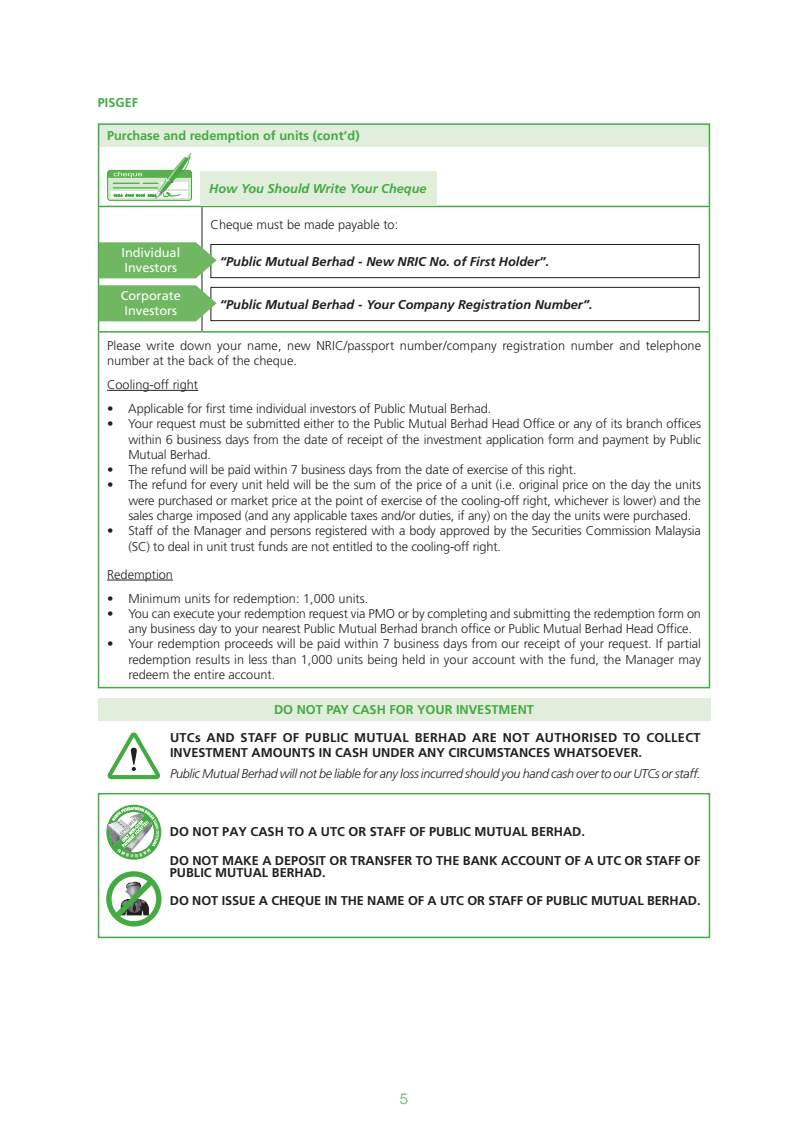
<style>
.page{position:relative;width:808px;height:1136px;background:#fff}
.page>*{position:absolute;margin:0;border:0;box-sizing:border-box;transform-origin:0 0}
.t1{font:300 15px "Helvetica Neue";color:#44aa42}
.t2{font:300 12.75px/15.3px "Frutiger";letter-spacing:-.01em;color:#231f20;text-align:justify}
.t3{font:700 12.75px/15.8px "Frutiger";color:#231f20}
.t4{font:300 12.75px/15.3px "Frutiger";letter-spacing:.01em;color:#231f20}
.t5{font:italic 700 12.75px "Frutiger";color:#231f20}
.t6{font:italic 300 12.75px "Frutiger";letter-spacing:-.025em;color:#231f20}
.t7{font:700 12.75px "Frutiger";color:#44aa42}
.t8{font:12.75px/15.3px "Frutiger";color:#fff}
.t9{font:italic 700 12.75px "Frutiger";color:#44aa42}
</style>
<div class="page">
<div style="left:99px;top:124px;width:610px;height:23px;background:#e0eedb"></div>
<svg style="left:98px;top:125px;width:1px;height:22px"></svg>
<svg style="left:709px;top:125px;width:1px;height:22px"></svg>
<hr style="left:98px;top:123px;width:104px;height:2px;background:#44aa42">
<hr style="left:202px;top:123px;width:508px;height:2px;background:#44aa42">
<hr style="left:98px;top:332px;width:1px;height:354px;background:#44aa42">
<hr style="left:98px;top:686px;width:104px;height:2px;background:#44aa42">
<hr style="left:202px;top:686px;width:508px;height:2px;background:#44aa42">
<hr style="left:709px;top:332px;width:1px;height:354px;background:#44aa42">
<hr style="left:98px;top:147px;width:1px;height:59px;background:#44aa42">
<hr style="left:709px;top:147px;width:1px;height:59px;background:#44aa42">
<hr style="left:98px;top:207px;width:1px;height:124px;background:#44aa42">
<hr style="left:98px;top:206px;width:104px;height:1px;background:#44aa42">
<hr style="left:98px;top:331px;width:104px;height:1px;background:#44aa42">
<hr style="left:202px;top:206px;width:508px;height:1px;background:#44aa42">
<hr style="left:709px;top:207px;width:1px;height:124px;background:#44aa42">
<hr style="left:202px;top:331px;width:508px;height:1px;background:#44aa42">
<hr style="left:202px;top:207px;width:1px;height:124px;background:#231f20">
<div style="left:201px;top:172px;width:236px;height:34px;background:#e0eedb"></div>
<div style="left:210px;top:244px;width:489px;height:34px;border:1px solid #231f20"></div>
<div style="left:210px;top:287px;width:489px;height:34px;border:1px solid #231f20"></div>
<hr style="left:107px;top:390px;width:91px;height:1px;background:#231f20">
<hr style="left:107px;top:579px;width:66px;height:1px;background:#231f20">
<svg style="left:99px;top:242px;width:118px;height:36px;background:#7abb6d"></svg>
<svg style="left:99px;top:285px;width:118px;height:36px;background:#7abb6c"></svg>
<div style="left:107px;top:170px;width:85px;height:31px;border:1px solid #44aa42;border-radius:3px"></div>
<svg style="left:108px;top:153px;width:84px;height:46px"></svg>
<div style="left:98px;top:698px;width:612px;height:22px;background:#e0eedb"></div>
<div style="left:98px;top:792px;width:612px;height:146px;border:2px solid #44aa42"></div>
<svg style="left:107px;top:732px;width:53px;height:48px"></svg>
<svg style="left:106px;top:871px;width:56px;height:55px"></svg>
<svg style="left:106px;top:804px;width:55px;height:55px"></svg>
<p class="t7" style="left:98px;top:95px;width:42px">PISGEF</p>
<p class="t7" style="left:107px;top:128px;width:254px">Purchase and redemption of units (cont’d)</p>
<p class="t9" style="left:209px;top:181px;width:219px">How You Should Write Your Cheque</p>
<p class="t2" style="left:210px;top:217px;width:189px">Cheque must be made payable to:</p>
<p class="t5" style="left:220px;top:254px;width:331px">“Public Mutual Berhad - New NRIC No. of First Holder”.</p>
<p class="t5" style="left:220px;top:297px;width:374px">“Public Mutual Berhad - Your Company Registration Number”.</p>
<p class="t4" style="left:107px;top:338px;width:596px">Please write down your name, new NRIC/passport number/company registration number and telephone number at the back of the cheque.</p>
<p class="t2" style="left:107px;top:377px;width:93px">Cooling-off right</p>
<p class="t2" style="left:107px;top:401px;width:386px">• Applicable for first time individual investors of Public Mutual Berhad.</p>
<p class="t2" style="left:128px;top:416px;width:574px;text-indent:-21px">• Your request must be submitted either to the Public Mutual Berhad Head Office or any of its branch offices within 6 business days from the date of receipt of the investment application form and payment by Public Mutual Berhad.</p>
<p class="t2" style="left:107px;top:462px;width:471px">• The refund will be paid within 7 business days from the date of exercise of this right.</p>
<p class="t2" style="left:128px;top:477px;width:574px;text-indent:-21px">• The refund for every unit held will be the sum of the price of a unit (i.e. original price on the day the units were purchased or market price at the point of exercise of the cooling-off right, whichever is lower) and the sales charge imposed (and any applicable taxes and/or duties, if any) on the day the units were purchased.</p>
<p class="t2" style="left:128px;top:523px;width:574px;text-indent:-21px">• Staff of the Manager and persons registered with a body approved by the Securities Commission Malaysia (SC) to deal in unit trust funds are not entitled to the cooling-off right.</p>
<p class="t2" style="left:107px;top:567px;width:67px">Redemption</p>
<p class="t2" style="left:107px;top:590px;width:263px">• Minimum units for redemption: 1,000 units.</p>
<p class="t2" style="left:128px;top:606px;width:574px;text-indent:-21px">• You can execute your redemption request via PMO or by completing and submitting the redemption form on any business day to your nearest Public Mutual Berhad branch office or Public Mutual Berhad Head Office.</p>
<p class="t2" style="left:128px;top:636px;width:574px;text-indent:-21px">• Your redemption proceeds will be paid within 7 business days from our receipt of your request. If partial redemption results in less than 1,000 units being held in your account with the fund, the Manager may redeem the entire account.</p>
<p class="t8" style="left:121px;top:244px;width:60px">Individual<br>Investors</p>
<p class="t8" style="left:121px;top:287px;width:62px;text-align:center">Corporate<br>Investors</p>
<p class="t7" style="left:274px;top:702px;width:261px">DO NOT PAY CASH FOR YOUR INVESTMENT</p>
<p class="t3" style="left:170px;top:729px;width:532px">UTCs AND STAFF OF PUBLIC MUTUAL BERHAD ARE NOT AUTHORISED TO COLLECT<br>INVESTMENT AMOUNTS IN CASH UNDER ANY CIRCUMSTANCES WHATSOEVER.</p>
<p class="t6" style="left:170px;top:766px;width:532px">Public Mutual Berhad will not be liable for any loss incurred should you hand cash over to our UTCs or staff.</p>
<p class="t3" style="left:170px;top:823px;width:417px">DO NOT PAY CASH TO A UTC OR STAFF OF PUBLIC MUTUAL BERHAD.</p>
<p class="t3" style="left:170px;top:854px;width:532px;line-height:12px">DO NOT MAKE A DEPOSIT OR TRANSFER TO THE BANK ACCOUNT OF A UTC OR STAFF OF<br>PUBLIC MUTUAL BERHAD.</p>
<p class="t3" style="left:170px;top:892px;width:532px">DO NOT ISSUE A CHEQUE IN THE NAME OF A UTC OR STAFF OF PUBLIC MUTUAL BERHAD.</p>
<p class="t1" style="left:400px;top:1086px;width:10px">5</p>
</div>
